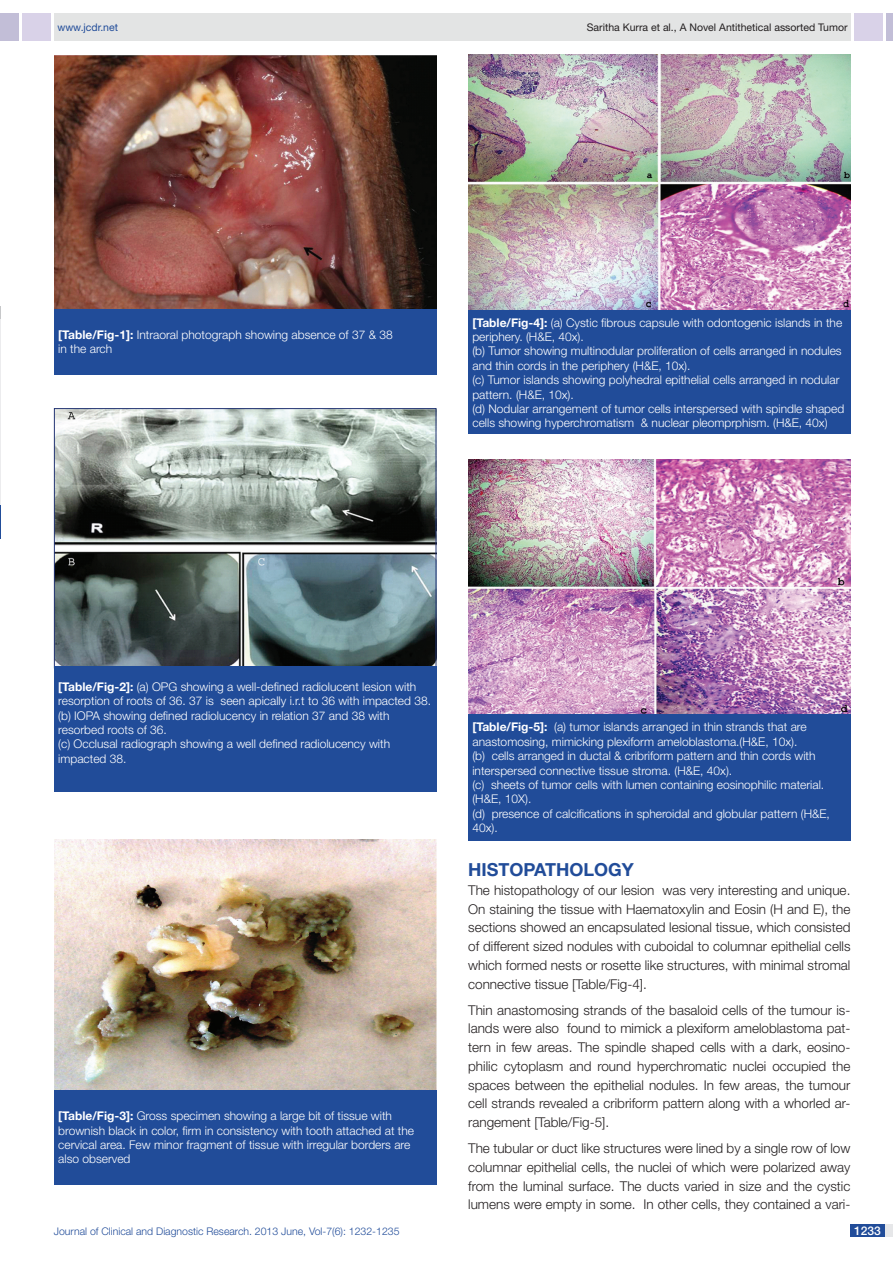
<style>
.page{position:relative;width:893px;height:1263px;background:#fff}
.page>*{position:absolute;margin:0;border:0;box-sizing:border-box;transform-origin:0 0}
.t1{font:700 18px "Helvetica Neue";color:#214c99}
.t2{font:300 13.5px/18.8px "Helvetica Neue";color:#231f20;text-align:justify}
.t3{font:300 12px/14.4px "Helvetica Neue";color:#fff}
.t4{font:500 12px "Helvetica Neue";color:#fff}
.t5{font:300 10.5px "Helvetica Neue";color:#214c99}
.t6{font:10.5px "Helvetica Neue";color:#231f20}
.t7{font:10.5px "Helvetica Neue";color:#214c99}
.s1{font-weight:700}
</style>
<div class="page">
<div style="left:54px;top:13px;width:796px;height:28px;background:#e3e4e4"></div>
<div style="left:0;top:13px;width:19px;height:28px;background:#c2bed7"></div>
<div style="left:22px;top:13px;width:29px;height:28px;background:#d9d2e8"></div>
<div style="left:886px;top:13px;width:7px;height:28px;background:#c2bed7"></div>
<div style="left:854px;top:13px;width:29px;height:28px;background:#d9d2e8"></div>
<div style="left:850px;top:1224px;width:43px;height:13px;background:#e6e7e9"></div>
<div style="left:850px;top:1224px;width:35px;height:13px;background:#214c99"></div>
<hr style="left:0;top:314px;width:1px;height:192px;background:#ececee">
<svg style="left:0;top:307px;width:1px;height:12px"></svg>
<hr style="left:0;top:505px;width:1px;height:33px;background:#214d9a">
<img style="left:54px;top:56px;width:382px;height:253px">
<div style="left:54px;top:309px;width:382px;height:65px;background:#214c99"></div>
<img style="left:56px;top:410px;width:378px;height:256px">
<div style="left:54px;top:408px;width:382px;height:260px;border:1px solid #243574"></div>
<div style="left:54px;top:667px;width:382px;height:125px;background:#214c99"></div>
<img style="left:54px;top:839px;width:382px;height:251px">
<div style="left:54px;top:1090px;width:382px;height:94px;background:#214c99"></div>
<img style="left:468px;top:55px;width:382px;height:256px">
<div style="left:468px;top:311px;width:382px;height:123px;background:#214c99"></div>
<img style="left:468px;top:460px;width:382px;height:254px">
<div style="left:468px;top:714px;width:382px;height:126px;background:#214c99"></div>
<p class="t7" style="left:57px;top:21px;width:62px">www.jcdr.net</p>
<p class="t6" style="left:587px;top:21px;width:262px">Saritha Kurra et al., A Novel Antithetical assorted Tumor</p>
<p class="t3" style="left:58px;top:327px;width:336px"><span class="s1">[Table/Fig-1]:</span> Intraoral photograph showing absence of 37 &amp; 38 in the arch</p>
<p class="t3" style="left:472px;top:315px;width:373px"><span class="s1">[Table/Fig-4]:</span> (a) Cystic fibrous capsule with odontogenic islands in the periphery. (H&amp;E, 40x).<br>(b) Tumor showing multinodular proliferation of cells arranged in nodules and thin cords in the periphery (H&amp;E, 10x).<br>(c) Tumor islands showing polyhedral epithelial cells arranged in nodular pattern. (H&amp;E, 10x).<br>(d) Nodular arrangement of tumor cells interspersed with spindle shaped cells showing hyperchromatism &amp; nuclear pleomprphism. (H&amp;E, 40x)</p>
<p class="t3" style="left:58px;top:679px;width:374px"><span class="s1">[Table/Fig-2]:</span> (a) OPG showing a well-defined radiolucent lesion with resorption of roots of 36. 37 is seen apically i.r.t to 36 with impacted 38. (b) IOPA showing defined radiolucency in relation 37 and 38 with resorbed roots of 36.<br>(c) Occlusal radiograph showing a well defined radiolucency with impacted 38.</p>
<p class="t3" style="left:58px;top:1108px;width:357px"><span class="s1">[Table/Fig-3]:</span> Gross specimen showing a large bit of tissue with brownish black in color, firm in consistency with tooth attached at the cervical area. Few minor fragment of tissue with irregular borders are also observed</p>
<p class="t3" style="left:472px;top:720px;width:359px"><span class="s1">[Table/Fig-5]:</span> (a) tumor islands arranged in thin strands that are anastomosing, mimicking plexiform ameloblastoma.(H&amp;E, 10x).<br>(b) cells arranged in ductal &amp; cribriform pattern and thin cords with interspersed connective tissue stroma. (H&amp;E, 40x).<br>(c) sheets of tumor cells with lumen containing eosinophilic material. (H&amp;E, 10X).<br>(d) presence of calcifications in spheroidal and globular pattern (H&amp;E, 40x).</p>
<h1 class="t1" style="left:468px;top:859px;width:167px">HISTOPATHOLOGY</h1>
<p class="t2" style="left:468px;top:880px;width:384px">The histopathology of our lesion was very interesting and unique.<br>On staining the tissue with Haematoxylin and Eosin (H and E), the sections showed an encapsulated lesional tissue, which consisted of different sized nodules with cuboidal to columnar epithelial cells which formed nests or rosette like structures, with minimal stromal connective tissue [Table/Fig-4].</p>
<p class="t2" style="left:468px;top:1000px;width:384px">Thin anastomosing strands of the basaloid cells of the tumour is&shy;lands were also found to mimick a plexiform ameloblastoma pat&shy;tern in few areas. The spindle shaped cells with a dark, eosino&shy;philic cytoplasm and round hyperchromatic nuclei occupied the spaces between the epithelial nodules. In few areas, the tumour cell strands revealed a cribriform pattern along with a whorled ar&shy;rangement [Table/Fig-5].</p>
<p class="t2" style="left:468px;top:1139px;width:384px">The tubular or duct like structures were lined by a single row of low columnar epithelial cells, the nuclei of which were polarized away from the luminal surface. The ducts varied in size and the cystic lumens were empty in some. In other cells, they contained a vari-</p>
<p class="t5" style="left:54px;top:1225px;width:347px">Journal of Clinical and Diagnostic Research. 2013 June, Vol-7(6): 1232-1235</p>
<p class="t4" style="left:854px;top:1223px;width:28px">1233</p>
</div>
